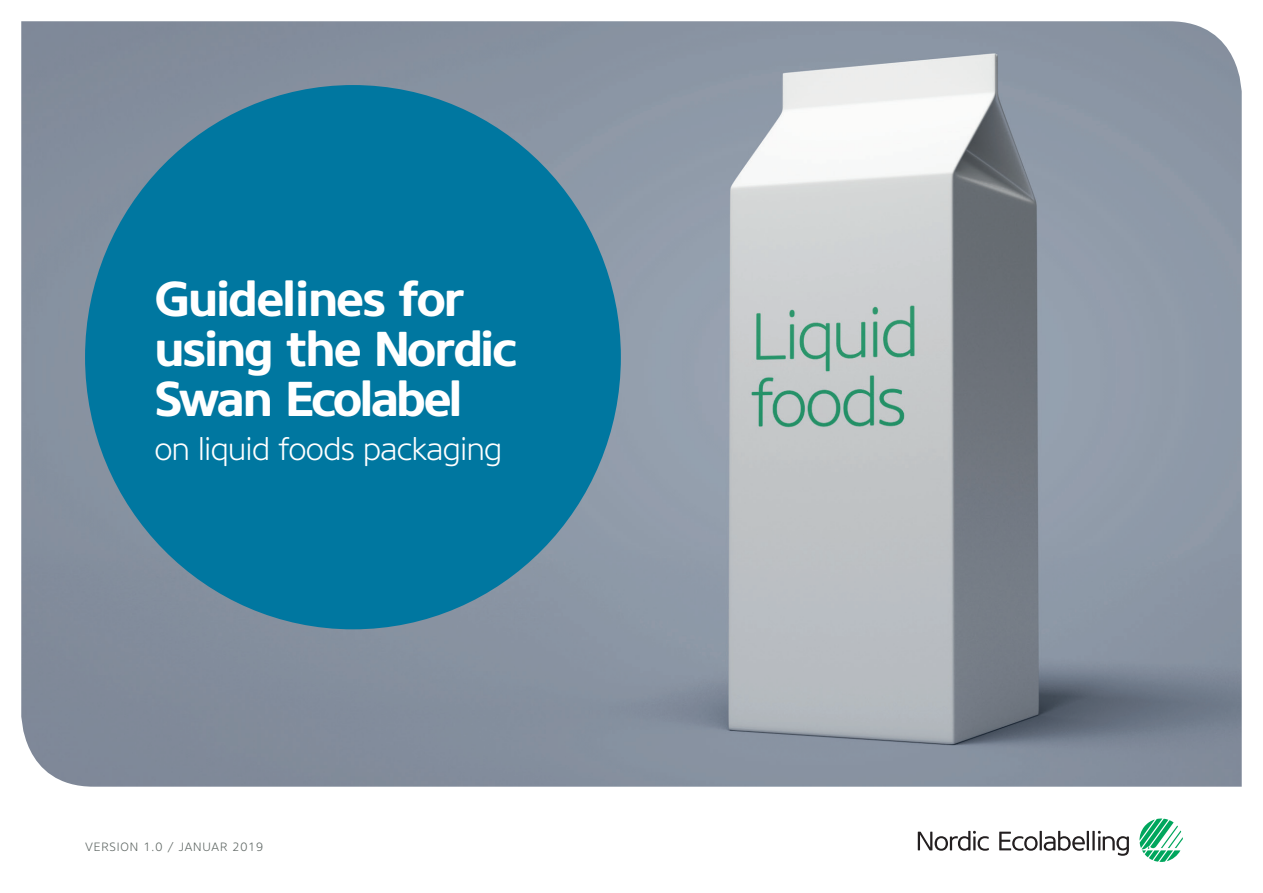
<style>
.page{position:relative;width:1263px;height:893px;background:#fff}
.page>*{position:absolute;margin:0;border:0;box-sizing:border-box;transform-origin:0 0}
.t1{font:700 48.75px/50.4px "Core Sans NR65";letter-spacing:-.045em;color:#fff}
.t2{font:300 31.5px "Core Sans NR35";letter-spacing:-.02em;color:#fff}
.t3{font:300 12px "Core Sans NR35";letter-spacing:.07em;color:#606865}
</style>
<div class="page">
<svg style="left:1139px;top:818px;width:44px;height:44px"></svg>
<svg style="left:918px;top:831px;width:71px;height:20px"></svg>
<svg style="left:999px;top:831px;width:90px;height:20px"></svg>
<hr style="left:1092px;top:831px;width:3px;height:19px;background:#231f20">
<svg style="left:1098px;top:831px;width:31px;height:25px"></svg>
<img style="left:21px;top:21px;width:1221px;height:766px">
<div style="left:85px;top:85px;width:536px;height:544px;background:#0077a0;border-radius:50%"></div>
<p class="t1" style="left:154px;top:274px;width:364px">Guidelines for using the Nordic<br>Swan Ecolabel</p>
<p class="t2" style="left:154px;top:429px;width:349px">on liquid foods packaging</p>
<p class="t3" style="left:85px;top:839px;width:180px">VERSION 1.0 / JANUAR 2019</p>
</div>
